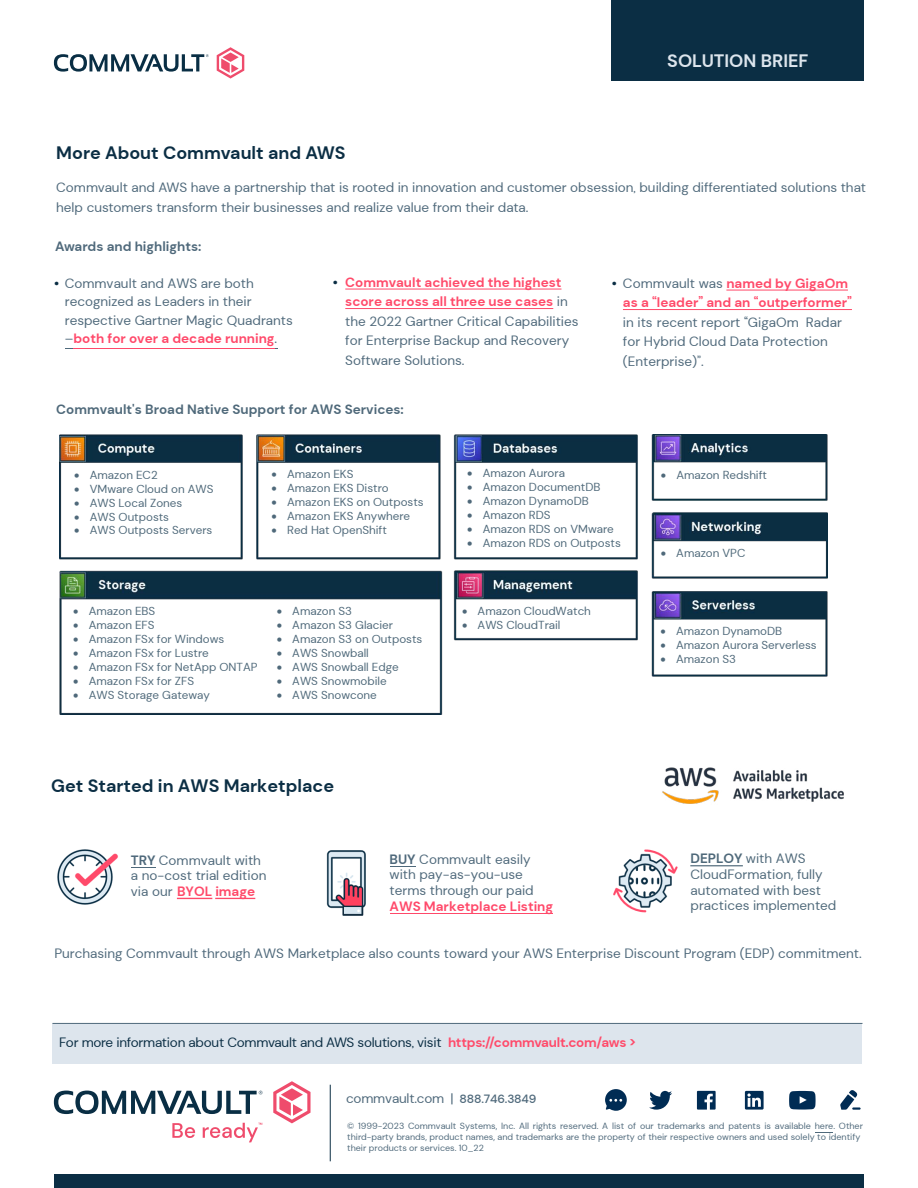
<style>
.page{position:relative;width:918px;height:1188px;background:#fff}
.page>*{position:absolute;margin:0;border:0;box-sizing:border-box;transform-origin:0 0}
.t1{font:700 18px "DM Sans";color:#0b2e44}
.t2{font:700 18px "DM Sans";color:#dde5ed}
.t3{font:13.5px/19.5px "DM Sans";color:#4f697b}
.t4{font:13.5px/15.6px "DM Sans";color:#4f697b}
.t5{font:13.5px "DM Sans";letter-spacing:-.02em;color:#0b2e44}
.t6{font:13.5px/15.6px "DM Sans";color:#4f697a}
.t7{font:700 13.5px "DM Sans";color:#4f697a}
.t8{font:700 13.5px "DM Sans";color:#ff496a}
.t9{font:700 13.5px "DM Sans";color:#4f697b}
.t10{font:11.7px "DM Sans";color:#4f697a}
.t11{font:9px/10.8px "DM Sans";color:#4f697b}
.s1{font-weight:700;color:#0b2e44}
.s2{font-weight:700;color:#ff496a}
.s3{font-style:inherit}
.s4{font-weight:700;color:#ff4a6a}
.s5{color:#0a2e44}
.s6{font-weight:700}
.s7{font-weight:500;font-size:12px}
</style>
<div class="page">
<div style="left:612px;top:0;width:252px;height:81px;background:#0b2e44"></div>
<svg style="left:54px;top:54px;width:155px;height:18px"></svg>
<svg style="left:217px;top:47px;width:27px;height:32px"></svg>
<hr style="left:73px;top:348px;width:202px;height:1px;background:#ff496a">
<hr style="left:345px;top:308px;width:208px;height:1px;background:#ff4a6a">
<hr style="left:345px;top:289px;width:216px;height:1px;background:#ff4a6a">
<hr style="left:623px;top:309px;width:229px;height:1px;background:#ff4a6a">
<hr style="left:726px;top:290px;width:122px;height:1px;background:#ff4a6a">
<div style="left:54px;top:1175px;width:810px;height:13px;background:#0b2e44"></div>
<div style="left:52px;top:1023px;width:810px;height:41px;background:#dde5ed"></div>
<hr style="left:52px;top:1023px;width:810px;height:1px;background:#4f697b">
<hr style="left:215px;top:898px;width:40px;height:1px;background:#ff4a6a">
<hr style="left:177px;top:898px;width:35px;height:1px;background:#ff4a6a">
<svg style="left:131px;top:867px;width:25px;height:1px"></svg>
<img style="left:662px;top:767px;width:182px;height:37px">
<svg style="left:54px;top:1091px;width:209px;height:23px"></svg>
<svg style="left:273px;top:1081px;width:38px;height:42px"></svg>
<svg style="left:172px;top:1123px;width:23px;height:15px"></svg>
<svg style="left:203px;top:1123px;width:59px;height:19px"></svg>
<hr style="left:330px;top:1085px;width:1px;height:76px;background:#0b2e44">
<svg style="left:815px;top:1132px;width:18px;height:1px"></svg>
<svg style="left:649px;top:1091px;width:23px;height:19px"></svg>
<svg style="left:697px;top:1091px;width:19px;height:19px"></svg>
<svg style="left:789px;top:1091px;width:27px;height:19px"></svg>
<svg style="left:745px;top:1091px;width:19px;height:19px"></svg>
<svg style="left:840px;top:1090px;width:21px;height:20px"></svg>
<svg style="left:605px;top:1089px;width:22px;height:22px"></svg>
<img style="left:60px;top:434px;width:768px;height:280px">
<img style="left:57px;top:849px;width:61px;height:56px">
<hr style="left:390px;top:913px;width:163px;height:1px;background:#ff496a">
<svg style="left:390px;top:866px;width:25px;height:1px"></svg>
<hr style="left:690px;top:866px;width:53px;height:1px;background:#4f697a">
<img style="left:326px;top:850px;width:40px;height:66px">
<img style="left:613px;top:849px;width:65px;height:64px">
<h1 class="t2" style="left:667px;top:50px;width:143px">SOLUTION BRIEF</h1>
<h1 class="t1" style="left:56px;top:142px;width:291px">More About Commvault and AWS</h1>
<p class="t3" style="left:56px;top:178px;width:811px">Commvault and AWS have a partnership that is rooted in innovation and customer obsession, building differentiated solutions that help customers transform their businesses and realize value from their data.</p>
<p class="t9" style="left:55px;top:238px;width:148px">Awards and highlights:</p>
<p class="t3" style="left:65px;top:274px;width:230px;line-height:18.6px;text-indent:-11px"><span class="s1">•</span> Commvault and AWS are both recognized as Leaders in their respective Gartner Magic Quadrants –<span class="s2">both for over a decade running</span><span class="s3">.</span></p>
<p class="t3" style="left:345px;top:272px;width:235px;text-indent:-12px"><span class="s1">•</span> <span class="s4">Commvault achieved the highest score across all three use cases</span> in the 2022 Gartner Critical Capabilities for Enterprise Backup and Recovery<br>Software Solutions.</p>
<p class="t3" style="left:623px;top:273px;width:231px;text-indent:-11px"><span class="s1">•</span> Commvault was <span class="s4">named by GigaOm as a “leader” and an “outperformer” </span>in <span class="s3">its</span> recent report “GigaOm Radar for Hybrid Cloud Data Protection (Enterprise)”.</p>
<p class="t7" style="left:56px;top:401px;width:349px">Commvault's Broad Native Support for AWS Services:</p>
<p class="t10" style="left:74px;top:467px;width:85px">• Amazon EC2</p>
<p class="t10" style="left:74px;top:481px;width:141px">• VMware Cloud on AWS</p>
<p class="t10" style="left:74px;top:495px;width:109px">• AWS Local Zones</p>
<p class="t10" style="left:74px;top:509px;width:96px">• AWS Outposts</p>
<p class="t10" style="left:74px;top:523px;width:140px">• AWS Outposts Servers</p>
<p class="t10" style="left:272px;top:467px;width:83px">• Amazon EKS</p>
<p class="t10" style="left:272px;top:481px;width:119px">• Amazon EKS Distro</p>
<p class="t10" style="left:272px;top:495px;width:154px">• Amazon EKS on Outposts</p>
<p class="t10" style="left:272px;top:509px;width:140px">• Amazon EKS Anywhere</p>
<p class="t10" style="left:272px;top:523px;width:117px">• Red Hat OpenShift</p>
<p class="t10" style="left:73px;top:604px;width:84px">• Amazon EBS</p>
<p class="t10" style="left:73px;top:617px;width:83px">• Amazon EFS</p>
<p class="t10" style="left:73px;top:631px;width:153px">• Amazon FSx for Windows</p>
<p class="t10" style="left:73px;top:645px;width:137px">• Amazon FSx for Lustre</p>
<p class="t10" style="left:73px;top:659px;width:186px">• Amazon FSx for NetApp ONTAP</p>
<p class="t10" style="left:73px;top:673px;width:122px">• Amazon FSx for ZFS</p>
<p class="t10" style="left:73px;top:687px;width:138px">• AWS Storage Gateway</p>
<p class="t10" style="left:277px;top:604px;width:77px">• Amazon S3</p>
<p class="t10" style="left:277px;top:618px;width:118px">• Amazon S3 Glacier</p>
<p class="t10" style="left:277px;top:632px;width:147px">• Amazon S3 on Outposts</p>
<p class="t10" style="left:277px;top:646px;width:94px">• AWS Snowball</p>
<p class="t10" style="left:277px;top:660px;width:123px">• AWS Snowball Edge</p>
<p class="t10" style="left:277px;top:674px;width:111px">• AWS Snowmobile</p>
<p class="t10" style="left:277px;top:688px;width:102px">• AWS Snowcone</p>
<h1 class="t1" style="left:51px;top:774px;width:284px">Get Started <span class="s5">i</span>n AWS Marketplace</h1>
<p class="t10" style="left:467px;top:466px;width:99px">• Amazon Aurora</p>
<p class="t10" style="left:467px;top:480px;width:135px">• Amazon DocumentDB</p>
<p class="t10" style="left:467px;top:494px;width:123px">• Amazon DynamoDB</p>
<p class="t10" style="left:467px;top:508px;width:85px">• Amazon RDS</p>
<p class="t10" style="left:467px;top:522px;width:148px">• Amazon RDS on VMware</p>
<p class="t10" style="left:467px;top:536px;width:155px">• Amazon RDS on Outposts</p>
<p class="t10" style="left:462px;top:604px;width:130px">• Amazon CloudWatch</p>
<p class="t10" style="left:462px;top:617px;width:100px">• AWS CloudTrail</p>
<p class="t4" style="left:131px;top:852px;width:137px"><span class="s6">TRY</span> Commvault with a no-cost trial edition via our <span class="s4">BYOL image</span></p>
<p class="t4" style="left:390px;top:851px;width:146px"><span class="s6">BUY</span> Commvault easily with pay-as-you-use terms through our paid</p>
<p class="t8" style="left:390px;top:898px;width:165px">AWS Marketplace Listing</p>
<p class="t10" style="left:661px;top:467px;width:108px">• Amazon Redshift</p>
<p class="t10" style="left:661px;top:545px;width:86px">• Amazon VPC</p>
<p class="t10" style="left:661px;top:624px;width:123px">• Amazon DynamoDB</p>
<p class="t10" style="left:661px;top:637px;width:158px">• Amazon Aurora Serverless</p>
<p class="t10" style="left:661px;top:651px;width:77px">• Amazon S3</p>
<p class="t6" style="left:691px;top:851px;width:147px"><span class="s6">DEPLOY</span> with AWS<br>CloudFormation, fully automated with best practices implemented</p>
<p class="t3" style="left:54px;top:944px;width:809px">Purchasing Commvault through AWS Marketplace also counts toward your AWS Enterprise Discount Program (EDP) commitment.</p>
<p class="t5" style="left:59px;top:1034px;width:578px">For more information about Commvault and AWS solutions, visit <span class="s4">https://commvault.com/aws &gt;</span></p>
<p class="t3" style="left:346px;top:1088px;width:192px">commvault.com | <span class="s7">888.746.3849</span></p>
<p class="t11" style="left:347px;top:1121px;width:517px">© 1999-2023 Commvault Systems, Inc. All rights reserved. A list of our trademarks and patents is available here. Other third-party brands, product names, and trademarks are the property of their respective owners and used solely to identify their products or services. 10_22</p>
</div>
